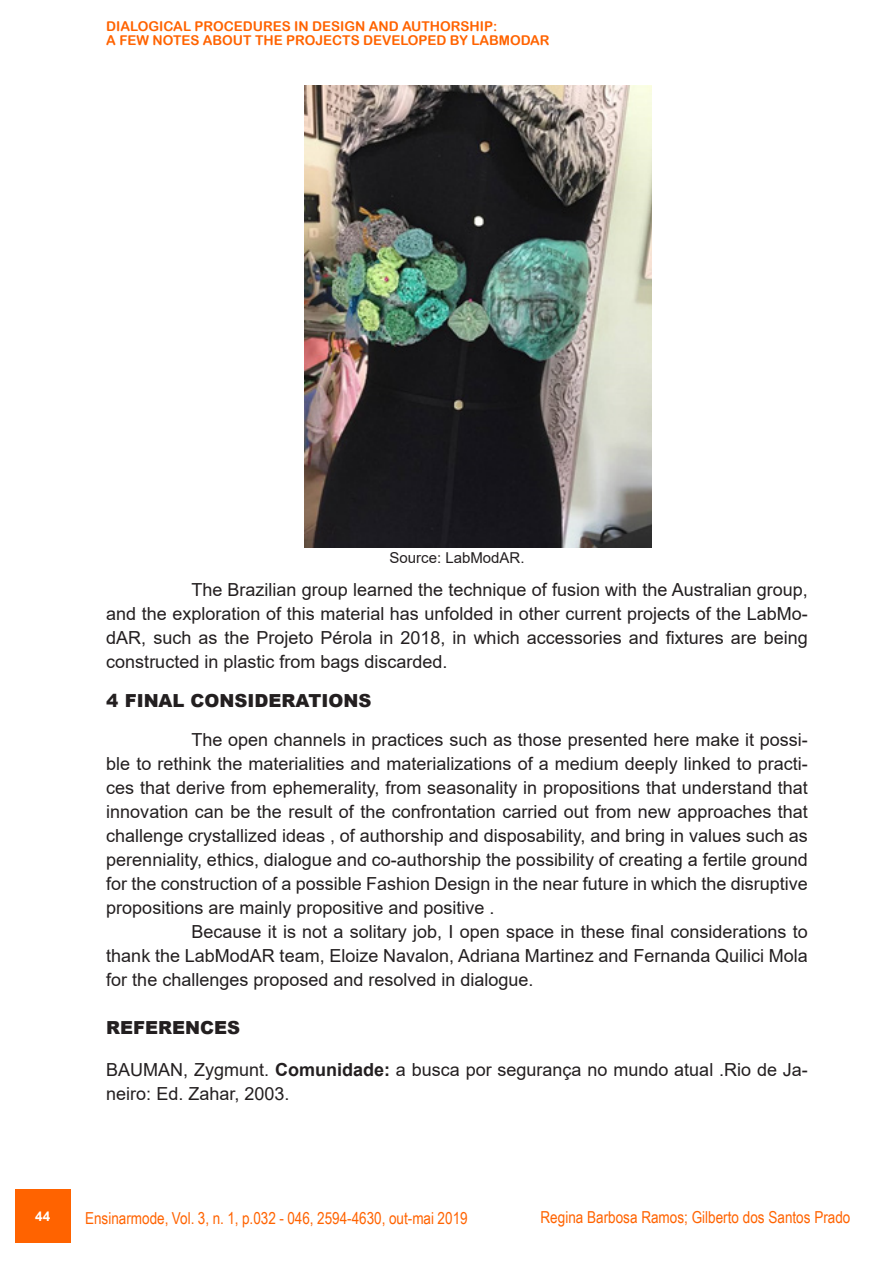
<style>
.page{position:relative;width:893px;height:1263px;background:#fff}
.page>*{position:absolute;margin:0;border:0;box-sizing:border-box;transform-origin:0 0}
.Corpo{font:18px/24px "Arial";color:#231f20;text-align:justify}
.Corpo-2{font:900 18px "Arial";color:#231f20}
.t1{font:16.5px "Arial Narrow";color:#ff6300}
.Corpo-3{font:15px "Arial";color:#231f20}
.t2{font:13.5px/13.5px "Arial Rounded MT Bold";color:#ff6300}
.t3{font:700 13.5px "Arial";color:#fff}
.s1{font-weight:700}
</style>
<div class="page">
<div style="left:15px;top:1189px;width:55px;height:53px;background:#ff6300"></div>
<img style="left:305px;top:85px;width:347px;height:463px">
<p class="t2" style="left:106px;top:19px;width:445px">DIALOGICAL PROCEDURES IN DESIGN AND AUTHORSHIP:<br>A FEW NOTES ABOUT THE PROJECTS DEVELOPED BY LABMODAR</p>
<p class="Corpo-3" style="left:390px;top:547px;width:137px">Source: LabModAR.</p>
<p class="Corpo" style="left:106px;top:577px;width:703px;text-indent:85px">The Brazilian group learned the technique of fusion with the Australian group, and the exploration of this material has unfolded in other current projects of the LabMo&shy;dAR, such as the Projeto Pérola in 2018, in which accessories and fixtures are being constructed in plastic from bags discarded.</p>
<p class="Corpo-2" style="left:106px;top:687px;width:267px">4 FINAL CONSIDERATIONS</p>
<p class="Corpo" style="left:106px;top:727px;width:703px;text-indent:85px">The open channels in practices such as those presented here make it possi&shy;ble to rethink the materialities and materializations of a medium deeply linked to practi&shy;ces that derive from ephemerality, from seasonality in propositions that understand that innovation can be the result of the confrontation carried out from new approaches that challenge crystallized ideas , of authorship and disposability, and bring in values such as perenniality, ethics, dialogue and co-authorship the possibility of creating a fertile ground for the construction of a possible Fashion Design in the near future in which the disruptive propositions are mainly propositive and positive .</p>
<p class="Corpo" style="left:106px;top:919px;width:703px;text-indent:85px">Because it is not a solitary job, I open space in these final considerations to thank the LabModAR team, Eloize Navalon, Adriana Martinez and Fernanda Quilici Mola for the challenges proposed and resolved in dialogue.</p>
<p class="Corpo-2" style="left:106px;top:1014px;width:135px">REFERENCES</p>
<p class="Corpo" style="left:106px;top:1057px;width:703px">BAUMAN, Zygmunt. <span class="s1">Comunidade:</span> a busca por segurança no mundo atual .Rio de Ja&shy;neiro: Ed. Zahar, 2003.</p>
<p class="t3" style="left:35px;top:1206px;width:20px">4444</p>
<p class="t1" style="left:85px;top:1206px;width:384px">Ensinarmode, Vol. 3, n. 1, p.032 - 046, 2594-4630, out-mai 2019</p>
<p class="t1" style="left:541px;top:1205px;width:311px">Regina Barbosa Ramos; Gilberto dos Santos Prado</p>
</div>
